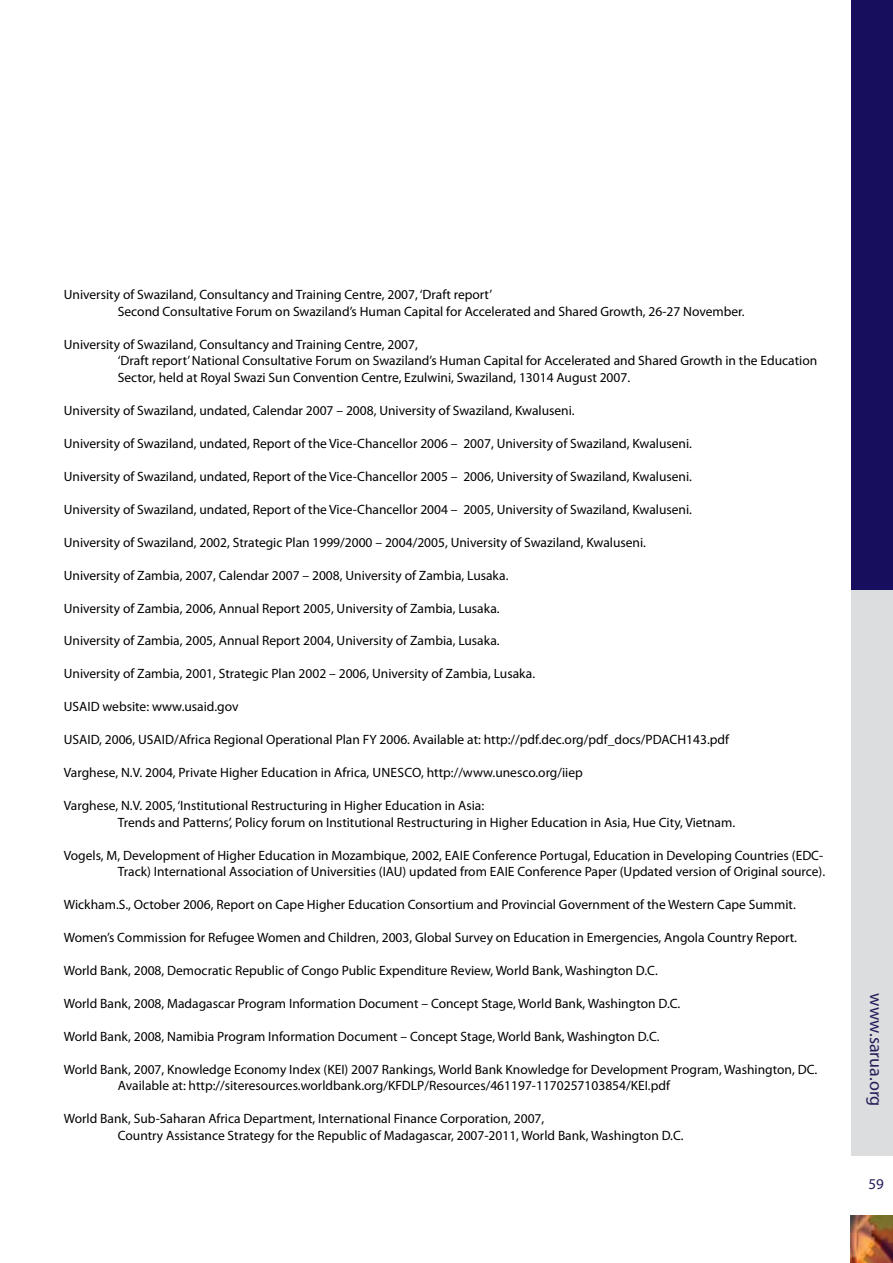
<style>
.page{position:relative;width:893px;height:1263px;background:#fff}
.page>*{position:absolute;margin:0;border:0;box-sizing:border-box;transform-origin:0 0}
.t1{font:18px "Myriad Pro";color:#221d5a}
.t2{font:15px "Myriad Pro";color:#221d5a}
.t3{font:13.5px/16.5px "Myriad Pro";color:#000}
</style>
<div class="page">
<div style="left:851px;top:0;width:42px;height:590px;background:#170e5d"></div>
<div style="left:851px;top:590px;width:42px;height:566px;background:#dcddde"></div>
<img style="left:851px;top:1216px;width:42px;height:47px">
<p class="t3" style="left:118px;top:286px;width:628px;text-indent:-54px">University of Swaziland, Consultancy and Training Centre, 2007, ‘Draft report’<br>Second Consultative Forum on Swaziland’s Human Capital for Accelerated and Shared Growth, 26-27 November.</p>
<p class="t3" style="left:118px;top:336px;width:701px;text-indent:-54px">University of Swaziland, Consultancy and Training Centre, 2007,<br>‘Draft report’ National Consultative Forum on Swaziland’s Human Capital for Accelerated and Shared Growth in the Education<br>Sector, held at Royal Swazi Sun Convention Centre, Ezulwini, Swaziland, 13014 August 2007.</p>
<p class="t3" style="left:64px;top:402px;width:512px">University of Swaziland, undated, Calendar 2007 – 2008, University of Swaziland, Kwaluseni.</p>
<p class="t3" style="left:64px;top:435px;width:630px">University of Swaziland, undated, Report of the Vice-Chancellor 2006 – 2007, University of Swaziland, Kwaluseni.</p>
<p class="t3" style="left:64px;top:468px;width:630px">University of Swaziland, undated, Report of the Vice-Chancellor 2005 – 2006, University of Swaziland, Kwaluseni.</p>
<p class="t3" style="left:64px;top:501px;width:630px">University of Swaziland, undated, Report of the Vice-Chancellor 2004 – 2005, University of Swaziland, Kwaluseni.</p>
<p class="t3" style="left:64px;top:534px;width:584px">University of Swaziland, 2002, Strategic Plan 1999/2000 – 2004/2005, University of Swaziland, Kwaluseni.</p>
<p class="t3" style="left:64px;top:566px;width:446px">University of Zambia, 2007, Calendar 2007 – 2008, University of Zambia, Lusaka.</p>
<p class="t3" style="left:64px;top:599px;width:437px">University of Zambia, 2006, Annual Report 2005, University of Zambia, Lusaka.</p>
<p class="t3" style="left:64px;top:632px;width:437px">University of Zambia, 2005, Annual Report 2004, University of Zambia, Lusaka.</p>
<p class="t3" style="left:64px;top:665px;width:473px">University of Zambia, 2001, Strategic Plan 2002 – 2006, University of Zambia, Lusaka.</p>
<p class="t3" style="left:64px;top:698px;width:176px">USAID website: www.usaid.gov</p>
<p class="t3" style="left:64px;top:731px;width:667px">USAID, 2006, USAID/Africa Regional Operational Plan FY 2006. Available at: http://pdf.dec.org/pdf_docs/PDACH143.pdf</p>
<p class="t3" style="left:64px;top:764px;width:327px">Varghese, N.V. 2004, Private Higher Education in Africa, Unesco</p>
<p class="t3" style="left:421px;top:764px;width:163px">, http://www.unesco.org/iiep</p>
<p class="t3" style="left:118px;top:797px;width:619px;text-indent:-54px">Varghese, N.V. 2005, ‘Institutional Restructuring in Higher Education in Asia:<br>Trends and Patterns’, Policy forum on Institutional Restructuring in Higher Education in Asia, Hue City, Vietnam.</p>
<p class="t3" style="left:64px;top:846px;width:763px;text-align:right">Vogels, M, Development of Higher Education in Mozambique, 2002, EAIE Conference Portugal, Education in Developing Countries (EDC-<br>Track) International Association of Universities (IAU) updated from EAIE Conference Paper (Updated version of Original source).</p>
<p class="t3" style="left:64px;top:896px;width:733px">Wickham.S., October 2006, Report on Cape Higher Education Consortium and Provincial Government of the Western Cape Summit.</p>
<p class="t3" style="left:64px;top:929px;width:735px">Women’s Commission for Refugee Women and Children, 2003, Global Survey on Education in Emergencies, Angola Country Report.</p>
<p class="t3" style="left:64px;top:962px;width:595px">World Bank, 2008, Democratic Republic of Congo Public Expenditure Review, World Bank, Washington D.C.</p>
<p class="t3" style="left:64px;top:995px;width:618px">World Bank, 2008, Madagascar Program Information Document – Concept Stage, World Bank, Washington D.C.</p>
<p class="t3" style="left:64px;top:1028px;width:597px">World Bank, 2008, Namibia Program Information Document – Concept Stage, World Bank, Washington D.C.</p>
<p class="t3" style="left:118px;top:1061px;width:701px;text-indent:-54px">World Bank, 2007, Knowledge Economy Index (KEI) 2007 Rankings, World Bank Knowledge for Development Program, Washington, DC.<br>Available at: http://siteresources.worldbank.org/KFDLP/Resources/461197-1170257103854/KEI.pdf</p>
<p class="t3" style="left:118px;top:1110px;width:567px;text-indent:-54px">World Bank, Sub-Saharan Africa Department, International Finance Corporation, 2007,<br>Country Assistance Strategy for the Republic of Madagascar, 2007-2011, World Bank, Washington D.C.</p>
<h1 class="t1" style="left:887px;top:993px;width:114px;rotate:90deg">www.sarua.org</h1>
<p class="t2" style="left:868px;top:1174px;width:17px">59</p>
</div>
